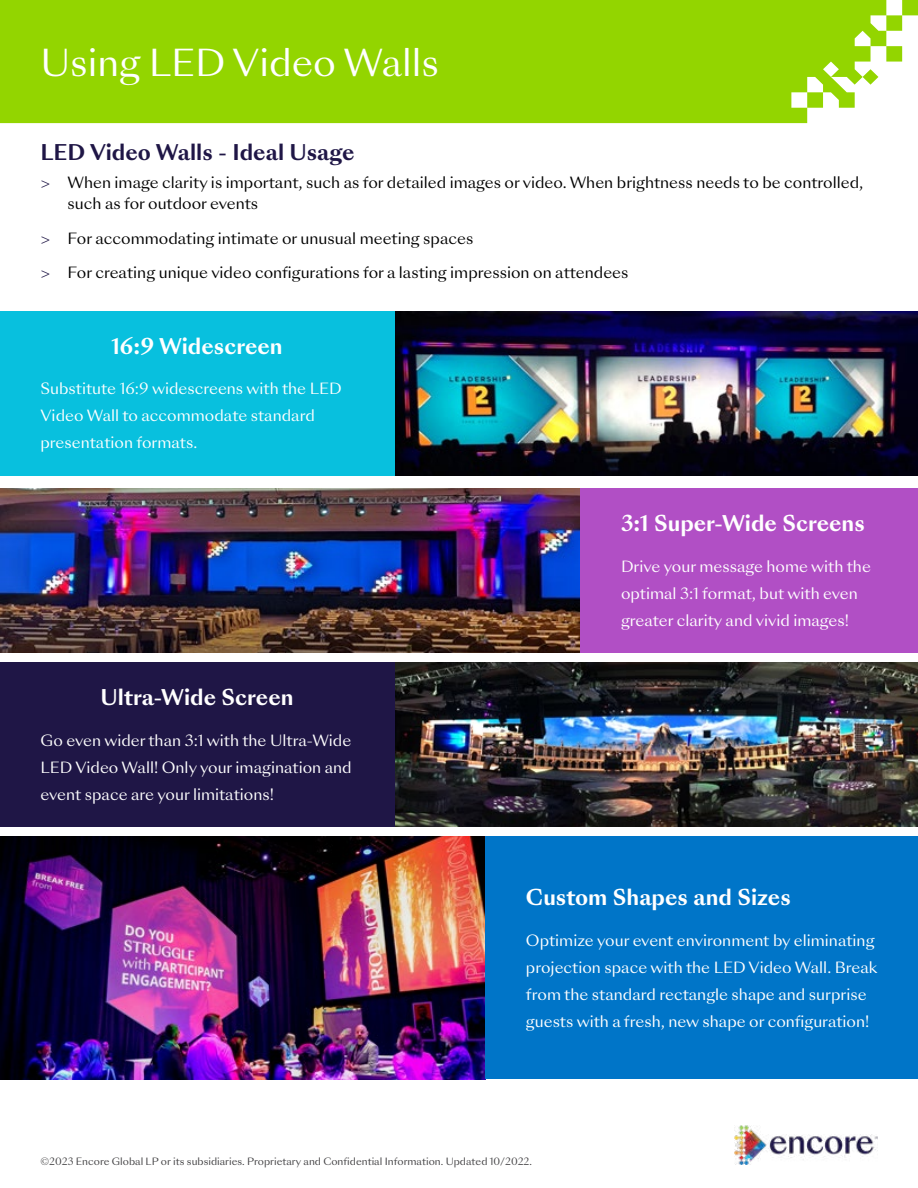
<style>
.page{position:relative;width:918px;height:1188px;background:#fff}
.page>*{position:absolute;margin:0;border:0;box-sizing:border-box;transform-origin:0 0}
.t1{font:36px "Sang Bleu Sunrise";color:#fff}
.t2{font:700 21px "Sang Bleu Sunrise";color:#fff}
.t3{font:700 21px "Sang Bleu Sunrise";color:#1f1646}
.t4{font:15px/27px "Sang Bleu Sunrise";color:#fff}
.t5{font:15px/21px "Sang Bleu Sunrise";color:#000}
.t6{font:9.75px "Sang Bleu Sunrise";color:#414042}
.s1{color:#1f1646}
</style>
<div class="page">
<div style="left:0;top:0;width:918px;height:123px;background:#93d500"></div>
<img style="left:735px;top:1126px;width:143px;height:39px">
<img style="left:394px;top:311px;width:524px;height:164px">
<img style="left:0;top:488px;width:580px;height:165px">
<img style="left:0;top:837px;width:485px;height:242px">
<img style="left:394px;top:662px;width:524px;height:165px">
<div style="left:0;top:311px;width:394px;height:164px;background:#08c0de"></div>
<div style="left:581px;top:488px;width:337px;height:165px;background:#b14fc5"></div>
<div style="left:485px;top:837px;width:433px;height:242px;background:#0075c8"></div>
<div style="left:0;top:662px;width:394px;height:165px;background:#1f1646"></div>
<h1 class="t1" style="left:40px;top:46px;width:400px">Using LED Video Walls</h1>
<h2 class="t3" style="left:40px;top:143px;width:316px">LED Video Walls - Ideal Usage</h2>
<p class="t5" style="left:68px;top:173px;width:797px;text-indent:-27px"><span class="s1">&gt;</span> When image clarity is important, such as for detailed images or video. When brightness needs to be controlled, such as for outdoor events</p>
<p class="t5" style="left:40px;top:229px;width:434px"><span class="s1">&gt;</span> For accommodating intimate or unusual meeting spaces</p>
<p class="t5" style="left:40px;top:263px;width:590px"><span class="s1">&gt;</span> For creating unique video configurations for a lasting impression on attendees</p>
<h2 class="t2" style="left:112px;top:337px;width:173px">16:9 Widescreen</h2>
<p class="t4" style="left:40px;top:377px;width:303px">Substitute 16:9 widescreens with the LED<br>Video Wall to accommodate standard presentation formats.</p>
<h2 class="t2" style="left:101px;top:688px;width:194px">Ultra-Wide Screen</h2>
<p class="t4" style="left:40px;top:728px;width:313px;text-align:justify">Go even wider than 3:1 with the Ultra-Wide LED Video Wall! Only your imagination and event space are your limitations!</p>
<h2 class="t2" style="left:621px;top:514px;width:245px">3:1 Super-Wide Screens</h2>
<p class="t4" style="left:621px;top:554px;width:251px">Drive your message home with the optimal 3:1 format, but with even greater clarity and vivid images!</p>
<h2 class="t2" style="left:526px;top:888px;width:266px">Custom Shapes and Sizes</h2>
<p class="t4" style="left:526px;top:928px;width:353px">Optimize your event environment by eliminating projection space with the LED Video Wall. Break from the standard rectangle shape and surprise guests with a fresh, new shape or configuration!</p>
<p class="t6" style="left:40px;top:1155px;width:493px">©2023 Encore Global LP or its subsidiaries. Proprietary and Confidential Information. Updated 10/2022.</p>
</div>
